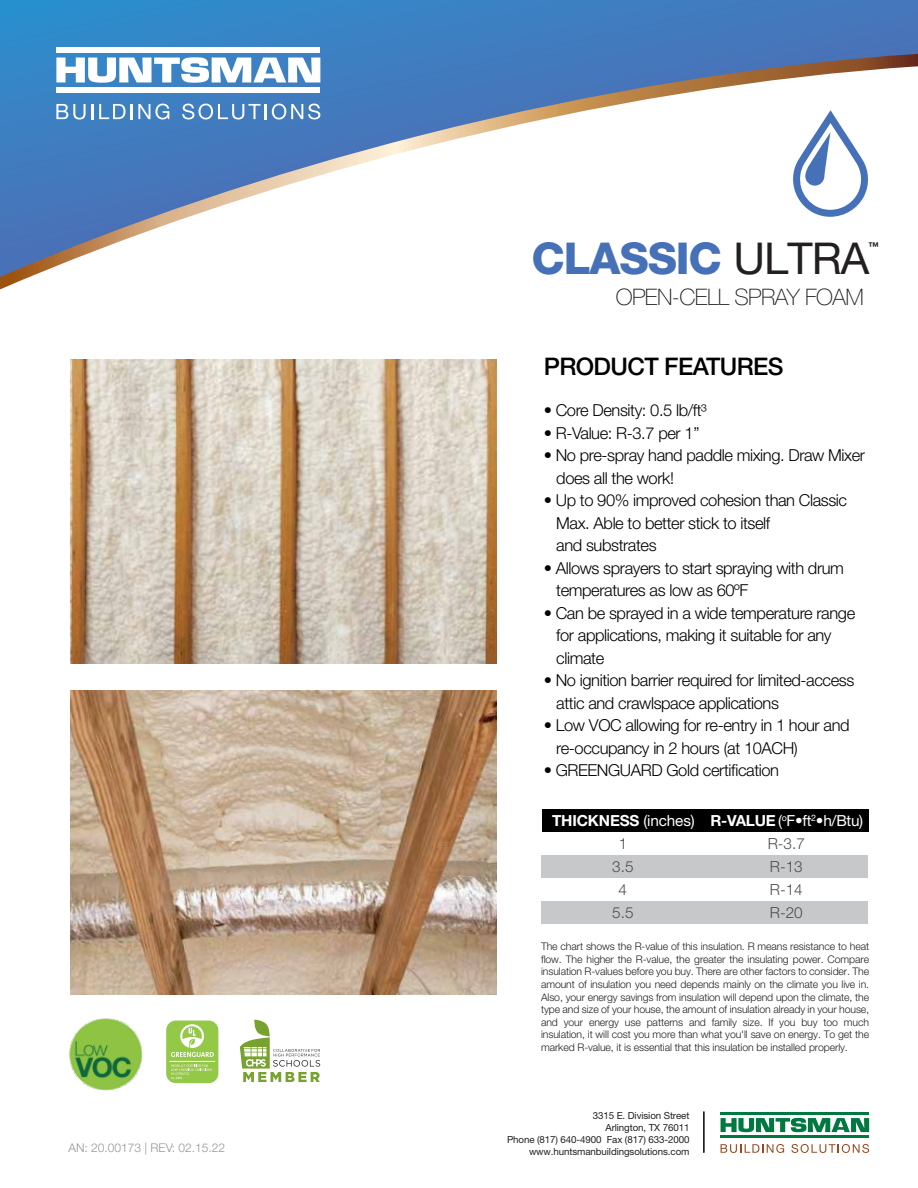
<style>
.page{position:relative;width:918px;height:1188px;background:#fff}
.page>*{position:absolute;margin:0;border:0;box-sizing:border-box;transform-origin:0 0}
.t1{font:800 43.95px "Helvetica Neue LT Pro";letter-spacing:-.025em;color:#4671b8}
.t2{font:500 24.3px "Helvetica Neue LT Pro";letter-spacing:-.025em;color:#000}
.t3{font:100 22.8px "Helvetica Neue LT Pro";letter-spacing:-.025em;color:#231f20}
.t4{font:300 16.5px/22.5px "Helvetica Neue LT Pro";letter-spacing:-.025em;color:#000}
.t5{font:15.3px "Helvetica Neue LT Pro";letter-spacing:-.01em;color:#fff}
.t6{font:300 15.3px/23.1px "Helvetica Neue LT Pro";color:#4d4d4f}
.t7{font:300 12px "Helvetica Neue LT Pro";color:#939598}
.t8{font:700 10.8px "Helvetica Neue LT Pro";color:#231f20}
.t9{font:300 10.5px/12.6px "Helvetica Neue LT Pro";letter-spacing:-.01em;color:#231f20;text-align:justify}
.t10{font:9.75px/12px "Helvetica Neue LT Pro";letter-spacing:-.01em;color:#231f20;text-align:right}
.s1{font-weight:400;color:#231f20}
.s2{font-weight:700}
</style>
<div class="page">
<img style="left:70px;top:360px;width:427px;height:304px">
<img style="left:70px;top:690px;width:427px;height:304px">
<hr style="left:703px;top:1112px;width:2px;height:40px;background:#231f20">
<svg style="left:0;top:0;width:918px;height:277px"></svg>
<svg style="left:721px;top:1118px;width:148px;height:14px"></svg>
<hr style="left:721px;top:1112px;width:148px;height:3px;background:#007940">
<hr style="left:721px;top:1135px;width:148px;height:3px;background:#007940">
<svg style="left:721px;top:1144px;width:63px;height:9px"></svg>
<svg style="left:791px;top:1144px;width:78px;height:9px"></svg>
<svg style="left:56px;top:57px;width:264px;height:26px"></svg>
<div style="left:56px;top:47px;width:264px;height:5px;background:#fff"></div>
<div style="left:56px;top:88px;width:264px;height:5px;background:#fff"></div>
<svg style="left:56px;top:104px;width:37px;height:15px"></svg>
<svg style="left:99px;top:104px;width:70px;height:15px"></svg>
<svg style="left:182px;top:104px;width:138px;height:15px"></svg>
<img style="left:69px;top:1018px;width:73px;height:73px">
<div style="left:542px;top:809px;width:163px;height:23px;background:#000"></div>
<div style="left:705px;top:809px;width:164px;height:23px;background:#000"></div>
<div style="left:541px;top:855px;width:164px;height:23px;background:#c7c8ca"></div>
<div style="left:541px;top:901px;width:164px;height:23px;background:#c7c8ca"></div>
<div style="left:705px;top:855px;width:163px;height:23px;background:#c7c8ca"></div>
<div style="left:705px;top:901px;width:163px;height:23px;background:#c7c8ca"></div>
<svg style="left:792px;top:110px;width:78px;height:107px"></svg>
<svg style="left:240px;top:1020px;width:80px;height:62px"></svg>
<div style="left:166px;top:1021px;width:52px;height:62px;background:#94c947;border-radius:10px"></div>
<svg style="left:171px;top:1065px;width:41px;height:14px"></svg>
<hr style="left:169px;top:1061px;width:46px;height:1px;background:#fff">
<svg style="left:171px;top:1024px;width:43px;height:33px"></svg>
<p class="t7" style="left:69px;top:1140px;width:158px">AN: 20.00173 | REV: 02.15.22</p>
<h1 class="t1" style="left:532px;top:232px;width:339px">CLASSIC <span class="s1">ULTRA</span></h1>
<p class="t8" style="left:868px;top:239px;width:12px">™</p>
<h3 class="t3" style="left:616px;top:284px;width:250px">OPEN-CELL SPRAY FOAM</h3>
<h2 class="t2" style="left:544px;top:352px;width:241px">PRODUCT FEATURES</h2>
<h3 class="t4" style="left:544px;top:399px;width:164px">• Core Density: 0.5 lb/ft³</h3>
<h3 class="t4" style="left:544px;top:421px;width:157px">• R-Value: R-3.7 per 1”</h3>
<h3 class="t4" style="left:556px;top:444px;width:310px;text-indent:-13px">• No pre-spray hand paddle mixing. Draw Mixer does all the work!</h3>
<h3 class="t4" style="left:556px;top:489px;width:292px;text-indent:-13px">• Up to 90% improved cohesion than Classic<br>Max. Able to better stick to itself<br>and substrates</h3>
<h3 class="t4" style="left:556px;top:556px;width:289px;text-indent:-13px">• Allows sprayers to start spraying with drum temperatures as low as 60ºF</h3>
<h3 class="t4" style="left:556px;top:601px;width:300px;text-indent:-13px">• Can be sprayed in a wide temperature range for applications, making it suitable for any climate</h3>
<h3 class="t4" style="left:556px;top:669px;width:300px;text-indent:-13px">• No ignition barrier required for limited-access attic and crawlspace applications</h3>
<h3 class="t4" style="left:556px;top:714px;width:295px;text-indent:-13px">• Low VOC allowing for re-entry in 1 hour and re-occupancy in 2 hours (at 10ACH)</h3>
<h3 class="t4" style="left:544px;top:759px;width:237px">• GREENGUARD Gold certification</h3>
<h3 class="t5" style="left:552px;top:811px;width:313px"><span class="s2">THICKNESS</span> (inches) <span class="s2">R-VALUE</span> (<sup>o</sup>F•ft<sup>2</sup>•h/Btu)</h3>
<h3 class="t6" style="left:619px;top:831px;width:10px">1</h3>
<h3 class="t6" style="left:612px;top:854px;width:23px">3.5</h3>
<h3 class="t6" style="left:619px;top:878px;width:10px">4</h3>
<h3 class="t6" style="left:612px;top:900px;width:23px">5.5</h3>
<h3 class="t6" style="left:768px;top:831px;width:39px">R-3.7<br>R-13<br>R-14<br>R-20</h3>
<p class="t9" style="left:541px;top:940px;width:330px">The chart shows the R-value of this insulation. R means resistance to heat flow. The higher the R-value, the greater the insulating power. Compare insulation R-values before you buy. There are other factors to consider. The amount of insulation you need depends mainly on the climate you live in.<br>Also, your energy savings from insulation will depend upon the climate, the type and size of your house, the amount of insulation already in your house, and your energy use patterns and family size. If you buy too much insulation, it will cost you more than what you'll save on energy. To get the marked R-value, it is essential that this insulation be installed properly.</p>
<p class="t10" style="left:507px;top:1110px;width:184px">3315 E. Division Street<br>Arlington, TX 76011<br>Phone (817) 640-4900 Fax (817) 633-2000 www.huntsmanbuildingsolutions.com</p>
</div>
